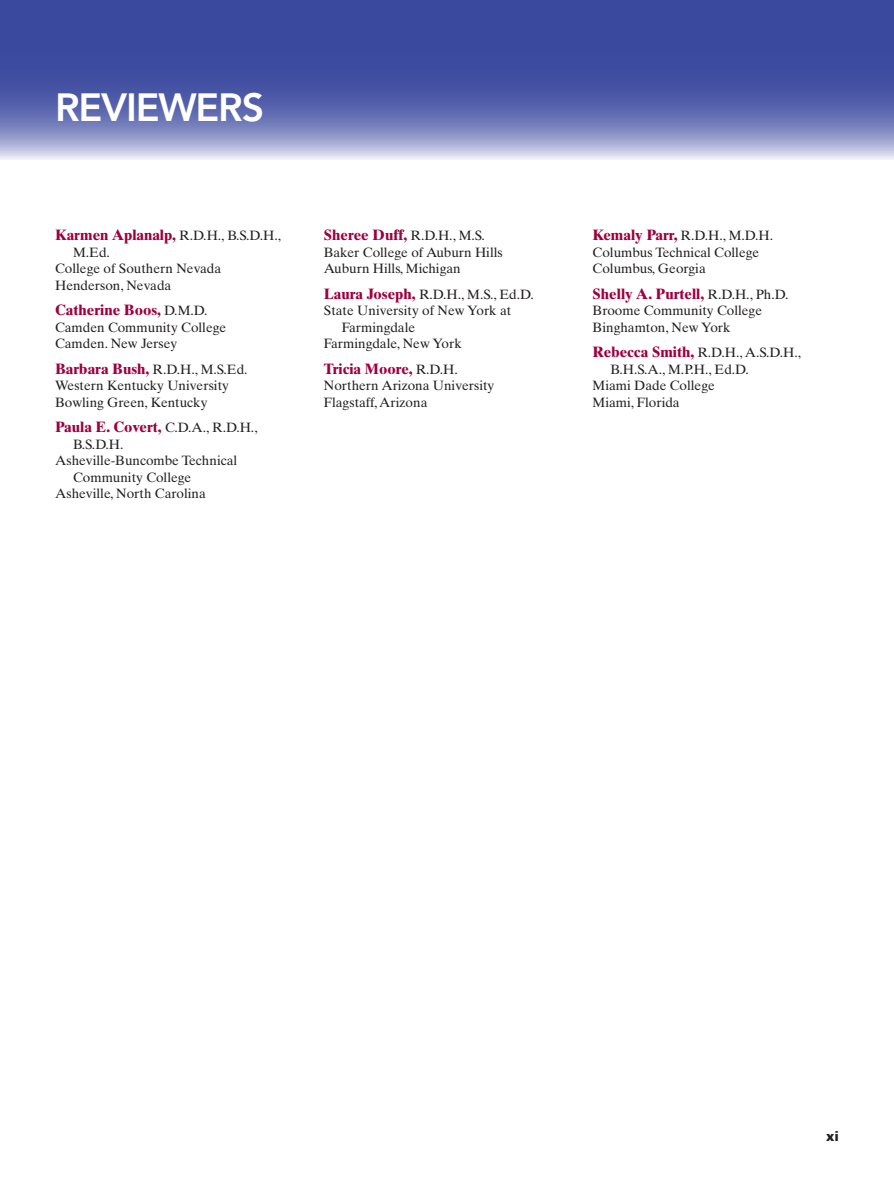
<style>
.page{position:relative;width:894px;height:1195px;background:#fff}
.page>*{position:absolute;margin:0;border:0;box-sizing:border-box;transform-origin:0 0}
.t1{font:800 39px "Avenir LT Std";letter-spacing:-.03em;color:#fff}
.t2{font:700 15px "Times Ten LT Std";color:#9d0140}
.t3{font:13.5px/16.5px "Times Ten LT Std";color:#231f20}
.t4{font:900 13.5px "Frutiger LT Std";color:#231f20}
.s1{font-weight:700;font-size:15px;color:#9d0140}
.s2{font-weight:400;font-size:13.5px;color:#231f20}
</style>
<div class="page">
<svg style="left:0;top:0;width:893px;height:160px;background:#5b66ae"></svg>
<p class="t1" style="left:55px;top:84px;width:210px">REVIEWERS</p>
<p class="t3" style="left:55px;top:227px;width:227px"><span class="s1">Karmen Aplanalp,</span> R.D.H., B.S.D.H.,</p>
<p class="t3" style="left:73px;top:244px;width:38px">M.Ed.</p>
<p class="t3" style="left:55px;top:260px;width:167px">College of Southern Nevada</p>
<p class="t3" style="left:55px;top:277px;width:118px">Henderson, Nevada</p>
<p class="t2" style="left:55px;top:301px;width:154px">Catherine Boos, <span class="s2">D.M.D.</span></p>
<p class="t3" style="left:55px;top:319px;width:173px">Camden Community College<br>Camden. New Jersey</p>
<p class="t3" style="left:55px;top:361px;width:194px"><span class="s1">Barbara Bush,</span> R.D.H., M.S.Ed.<br>Western Kentucky University<br>Bowling Green, Kentucky</p>
<p class="t2" style="left:55px;top:418px;width:204px">Paula E. Covert, <span class="s2">C.D.A., R.D.H.,</span></p>
<p class="t3" style="left:73px;top:436px;width:52px">B.S.D.H.</p>
<p class="t3" style="left:55px;top:452px;width:183px">Asheville-Buncombe Technical</p>
<p class="t3" style="left:73px;top:469px;width:120px">Community College</p>
<p class="t3" style="left:55px;top:485px;width:152px">Asheville, North Carolina</p>
<p class="t2" style="left:324px;top:226px;width:162px">Sheree Duff, <span class="s2">R.D.H., M.S.</span></p>
<p class="t3" style="left:324px;top:244px;width:180px">Baker College of Auburn Hills<br>Auburn Hills, Michigan</p>
<p class="t3" style="left:324px;top:286px;width:211px"><span class="s1">Laura Joseph,</span> R.D.H., M.S., Ed.D.</p>
<p class="t3" style="left:324px;top:302px;width:189px">State University of New York at</p>
<p class="t3" style="left:342px;top:319px;width:75px">Farmingdale</p>
<p class="t3" style="left:324px;top:335px;width:139px">Farmingdale, New York</p>
<p class="t2" style="left:324px;top:359px;width:135px">Tricia Moore, <span class="s2">R.D.H.</span></p>
<p class="t3" style="left:324px;top:377px;width:172px">Northern Arizona University<br>Flagstaff, Arizona</p>
<p class="t3" style="left:592px;top:227px;width:182px"><span class="s1">Kemaly Parr,</span> R.D.H., M.D.H.<br>Columbus Technical College<br>Columbus, Georgia</p>
<p class="t2" style="left:592px;top:284px;width:197px">Shelly A. Purtell, <span class="s2">R.D.H., Ph.D.</span></p>
<p class="t3" style="left:592px;top:302px;width:171px">Broome Community College<br>Binghamton, New York</p>
<p class="t3" style="left:592px;top:344px;width:210px"><span class="s1">Rebecca Smith,</span> R.D.H., A.S.D.H.,</p>
<p class="t3" style="left:610px;top:361px;width:140px">B.H.S.A., M.P.H., Ed.D.</p>
<p class="t3" style="left:592px;top:377px;width:124px">Miami Dade College</p>
<p class="t3" style="left:592px;top:394px;width:89px">Miami, Florida</p>
<p class="t4" style="left:825px;top:1127px;width:14px">xi</p>
</div>
